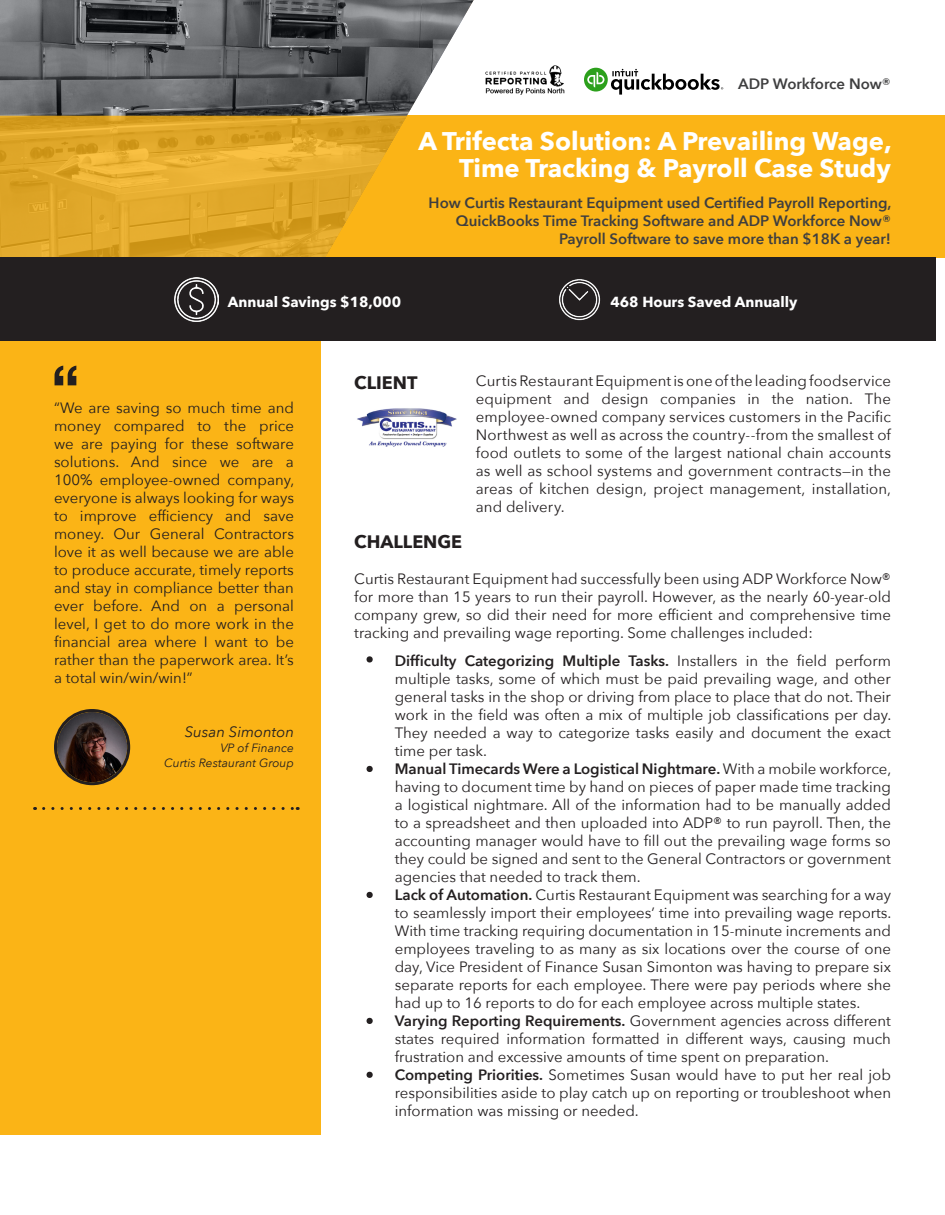
<style>
.page{position:relative;width:945px;height:1215px;background:#fff}
.page>*{position:absolute;margin:0;border:0;box-sizing:border-box;transform-origin:0 0}
.t1{font:700 25.5px/27px "Avenir Next";color:#fff;text-align:right}
.t2{font:700 18px "Avenir Next";color:#231f20}
.t3{font:15px/18px "Avenir Next";color:#231f20;text-align:justify}
.t4{font:600 15px/18px "Avenir Next";color:#3e3e3f;text-align:right}
.t5{font:italic 15px "Avenir Next";color:#231f20}
.t6{font:700 14.55px "Avenir Next";color:#fff}
.t7{font:italic 12px "Avenir Next";color:#231f20}
.s1{font-weight:600}
</style>
<div class="page">
<div style="left:0;top:249px;width:321px;height:885px;background:#fbb416"></div>
<div style="left:7px;top:115px;width:938px;height:143px;background:#fbb416"></div>
<img style="left:0;top:0;width:474px;height:258px">
<img style="left:471px;top:63px;width:94px;height:36px">
<svg style="left:0;top:116px;width:407px;height:142px;background:#e1a827"></svg>
<img style="left:357px;top:408px;width:100px;height:38px">
<img style="left:57px;top:712px;width:70px;height:70px;border-radius:35px">
<div style="left:54px;top:709px;width:76px;height:76px;border:3px solid #231f20;border-radius:50%"></div>
<svg style="left:55px;top:366px;width:21px;height:19px"></svg>
<div style="left:0;top:258px;width:936px;height:83px;background:#231f20"></div>
<img style="left:175px;top:278px;width:44px;height:43px">
<img style="left:559px;top:279px;width:42px;height:42px">
<svg style="left:44px;top:807px;width:254px;height:3px"></svg>
<div style="left:367px;top:656px;width:6px;height:7px;background:#231f20;border-radius:50%"></div>
<svg style="left:367px;top:766px;width:6px;height:6px"></svg>
<svg style="left:367px;top:892px;width:6px;height:6px"></svg>
<svg style="left:367px;top:1018px;width:6px;height:6px"></svg>
<svg style="left:584px;top:68px;width:24px;height:24px"></svg>
<svg style="left:587px;top:72px;width:17px;height:15px"></svg>
<svg style="left:611px;top:69px;width:112px;height:26px"></svg>
<svg style="left:367px;top:1072px;width:6px;height:6px"></svg>
<p class="t4" style="left:738px;top:74px;width:154px">ADP Workforce Now®</p>
<p class="t1" style="left:418px;top:127px;width:475px">A Trifecta Solution: A Prevailing Wage,<br>Time Tracking &amp; Payroll Case Study</p>
<p class="t4" style="left:429px;top:194px;width:464px">How Curtis Restaurant Equipment used Certified Payroll Reporting,<br>QuickBooks Time Tracking Software and ADP Workforce Now®</p>
<p class="t4" style="left:559px;top:230px;width:333px">Payroll Software to save more than $18K a year!</p>
<p class="t6" style="left:228px;top:289px;width:175px">Annual Savings $18,000</p>
<p class="t6" style="left:610px;top:289px;width:189px">468 Hours Saved Annually</p>
<p class="t3" style="left:54px;top:398px;width:242px">“We are saving so much time and money compared to the price we are paying for these software solutions. And since we are a 100% employee-owned company, everyone is always looking for ways to improve efficiency and save money. Our General Contractors love it as well because we are able to produce accurate, timely reports and stay in compliance better than ever before. And on a personal level, I get to do more work in the financial area where I want to be rather than the paperwork area. It’s a total win/win/win!”</p>
<p class="t5" style="left:185px;top:719px;width:111px">Susan Simonton</p>
<p class="t7" style="left:220px;top:737px;width:75px">VP of Finance</p>
<p class="t7" style="left:164px;top:752px;width:131px">Curtis Restaurant Group</p>
<p class="t2" style="left:354px;top:367px;width:65px">CLIENT</p>
<p class="t3" style="left:476px;top:371px;width:417px">Curtis Restaurant Equipment is one of the leading foodservice equipment and design companies in the nation. The employee-owned company services customers in the Pacific Northwest as well as across the country--from the smallest of food outlets to some of the largest national chain accounts as well as school systems and government contracts—in the areas of kitchen design, project management, installation, and delivery.</p>
<p class="t2" style="left:354px;top:526px;width:109px">CHALLENGE</p>
<p class="t3" style="left:354px;top:569px;width:538px">Curtis Restaurant Equipment had successfully been using ADP Workforce Now® for more than 15 years to run their payroll. However, as the nearly 60-year-old company grew, so did their need for more efficient and comprehensive time tracking and prevailing wage reporting. Some challenges included:</p>
<p class="t3" style="left:395px;top:651px;width:498px"><span class="s1">Difficulty Categorizing Multiple Tasks.</span> Installers in the field perform multiple tasks, some of which must be paid prevailing wage, and other general tasks in the shop or driving from place to place that do not. Their work in the field was often a mix of multiple job classifications per day.<br>They needed a way to categorize tasks easily and document the exact time per task.</p>
<p class="t3" style="left:395px;top:759px;width:498px"><span class="s1">Manual Timecards Were a Logistical Nightmare.</span> With a mobile workforce, having to document time by hand on pieces of paper made time tracking a logistical nightmare. All of the information had to be manually added to a spreadsheet and then uploaded into ADP® to run payroll. Then, the accounting manager would have to fill out the prevailing wage forms so they could be signed and sent to the General Contractors or government agencies that needed to track them.</p>
<p class="t3" style="left:395px;top:885px;width:498px"><span class="s1">Lack of Automation.</span> Curtis Restaurant Equipment was searching for a way to seamlessly import their employees’ time into prevailing wage reports.<br>With time tracking requiring documentation in 15-minute increments and employees traveling to as many as six locations over the course of one day, Vice President of Finance Susan Simonton was having to prepare six separate reports for each employee. There were pay periods where she had up to 16 reports to do for each employee across multiple states.</p>
<p class="t3" style="left:395px;top:1011px;width:498px"><span class="s1">Varying Reporting Requirements.</span> Government agencies across different states required information formatted in different ways, causing much frustration and excessive amounts of time spent on preparation.</p>
<p class="t3" style="left:395px;top:1065px;width:498px"><span class="s1">Competing Priorities.</span> Sometimes Susan would have to put her real job responsibilities aside to play catch up on reporting or troubleshoot when information was missing or needed.</p>
</div>
